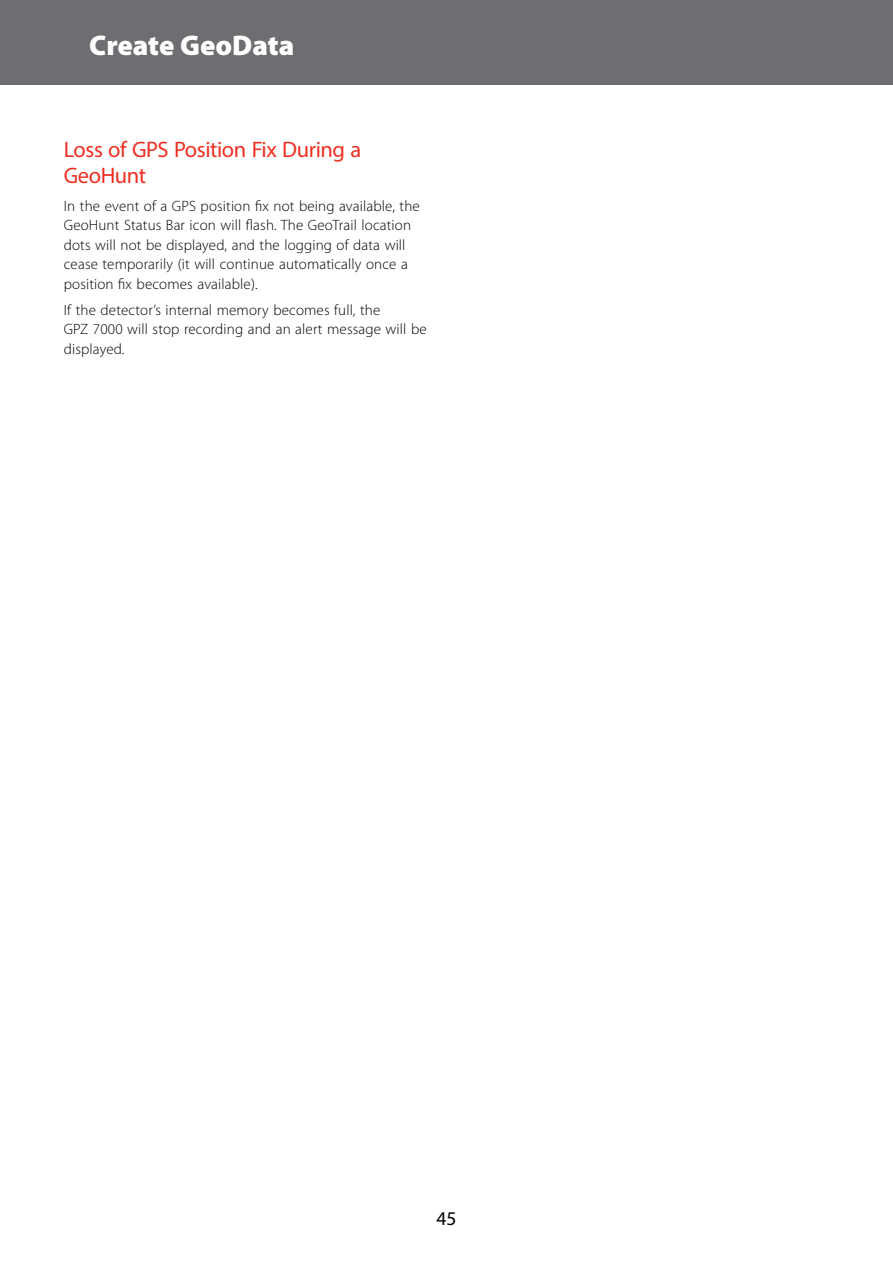
<style>
.page{position:relative;width:893px;height:1263px;background:#fff}
.page>*{position:absolute;margin:0;border:0;box-sizing:border-box;transform-origin:0 0}
.t1{font:900 28.5px "Myriad Pro";color:#fff}
.t2{font:22.5px/25.5px "Myriad Pro";letter-spacing:-.02em;color:#ee3124}
.t3{font:19.5px "Myriad Pro";color:#000}
.t4{font:300 15px/19.5px "Myriad Pro";letter-spacing:.01em;color:#000}
</style>
<div class="page">
<div style="left:0;top:0;width:893px;height:85px;background:#6d6e71"></div>
<h1 class="t1" style="left:89px;top:30px;width:207px">Create GeoData</h1>
<h2 class="t2" style="left:64px;top:137px;width:299px">Loss of GPS Position Fix During a<br>GeoHunt</h2>
<p class="t4" style="left:64px;top:196px;width:358px">In the event of a GPS position fix not being available, the GeoHunt Status Bar icon will flash. The GeoTrail location dots will not be displayed, and the logging of data will cease temporarily (it will continue automatically once a position fix becomes available).</p>
<p class="t4" style="left:64px;top:300px;width:364px">If the detector’s internal memory becomes full, the<br>GPZ 7000 will stop recording and an alert message will be displayed.</p>
<h3 class="t3" style="left:436px;top:1206px;width:22px">45</h3>
</div>
